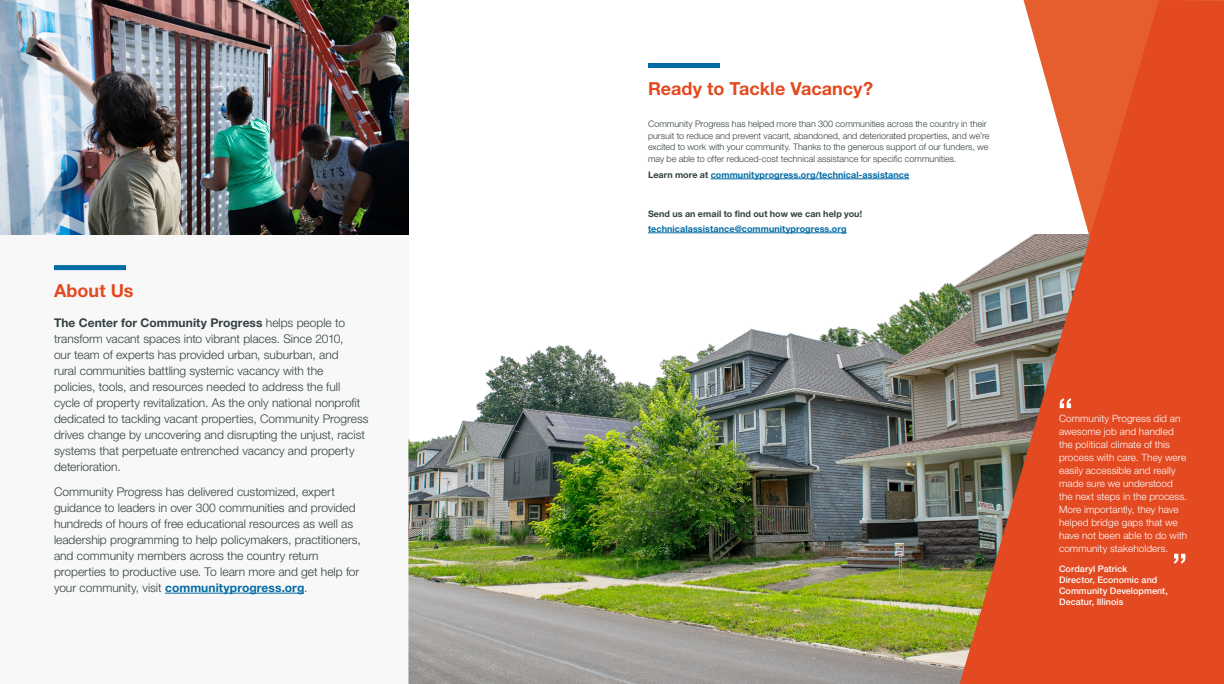
<style>
.page{position:relative;width:1224px;height:684px;background:#fff}
.page>*{position:absolute;margin:0;border:0;box-sizing:border-box;transform-origin:0 0}
.t1{font:700 18px "Helvetica Neue LT Std";color:#e34a21}
.t2{font:300 12px/16px "Helvetica Neue LT Std";color:#334041}
.t3{font:300 10px/13px "Helvetica Neue LT Std";letter-spacing:.005em;color:#fff}
.t4{font:300 9px/11.5px "Helvetica Neue LT Std";color:#334041}
.t5{font:700 9px "Helvetica Neue LT Std";letter-spacing:.01em;color:#006ba4}
.t6{font:500 9px/11px "Helvetica Neue LT Std";letter-spacing:.005em;color:#fff}
.t7{font:700 9px "Helvetica Neue LT Std";letter-spacing:.01em;color:#334041}
.s1{font-weight:700}
.s2{font-weight:700;color:#006ba4}
.s3{color:#334041}
</style>
<div class="page">
<img style="left:409px;top:282px;width:551px;height:402px">
<div style="left:0;top:0;width:409px;height:684px;background:#f8f8f8"></div>
<hr style="left:165px;top:593px;width:139px;height:1px;background:#006ba4">
<hr style="left:711px;top:179px;width:198px;height:1px;background:#006ba4">
<div style="left:648px;top:63px;width:72px;height:5px;background:#006ba4"></div>
<div style="left:54px;top:265px;width:72px;height:5px;background:#006ba4"></div>
<img style="left:0;top:0;width:409px;height:235px">
<svg style="left:960px;top:0;width:264px;height:684px;fill:#e34a21"></svg>
<svg style="left:1174px;top:554px;width:11px;height:10px"></svg>
<svg style="left:1060px;top:398px;width:11px;height:10px"></svg>
<hr style="left:648px;top:233px;width:199px;height:1px;background:#006ba4">
<h1 class="t1" style="left:54px;top:280px;width:81px">About Us</h1>
<p class="t2" style="left:54px;top:314px;width:316px"><span class="s1">The Center for Community Progress</span> helps people to transform vacant spaces into vibrant places. Since 2010,<br>our team of experts has provided urban, suburban, and<br>rural communities battling systemic vacancy with the<br>policies, tools, and resources needed to address the full cycle of property revitalization. As the only national nonprofit dedicated to tackling vacant properties, Community Progress drives change by uncovering and disrupting the unjust, racist systems that perpetuate entrenched vacancy and property deterioration.</p>
<p class="t2" style="left:54px;top:483px;width:308px">Community Progress has delivered customized, expert guidance to leaders in over 300 communities and provided hundreds of hours of free educational resources as well as leadership programming to help policymakers, practitioners, and community members across the country return properties to productive use. To learn more and get help for your community, visit <span class="s2">communityprogress.org</span>.</p>
<h1 class="t1" style="left:648px;top:77px;width:227px">Ready to Tackle Vacancy?</h1>
<p class="t4" style="left:648px;top:118px;width:343px">Community Progress has helped more than 300 communities across the country in their pursuit to reduce and prevent vacant, abandoned, and deteriorated properties, and we’re excited to work with your community. Thanks to the generous support of our funders, we may be able to offer reduced-cost technical assistance for specific communities.</p>
<p class="t5" style="left:648px;top:169px;width:263px"><span class="s3">Learn more at</span> communityprogress.org/technical-assistance</p>
<p class="t7" style="left:648px;top:209px;width:216px">Send us an email to find out how we can help you!</p>
<p class="t5" style="left:648px;top:223px;width:200px">technicalassistance@communityprogress.org</p>
<p class="t3" style="left:1059px;top:411px;width:130px">Community Progress did an awesome job and handled the political climate of this process with care. They were easily accessible and really made sure we understood the next steps in the process.<br>More importantly, they have helped bridge gaps that we have not been able to do with community stakeholders.</p>
<p class="t6" style="left:1059px;top:563px;width:110px">Cordaryl Patrick<br>Director, Economic and<br>Community Development,<br>Decatur, Illinois</p>
</div>
